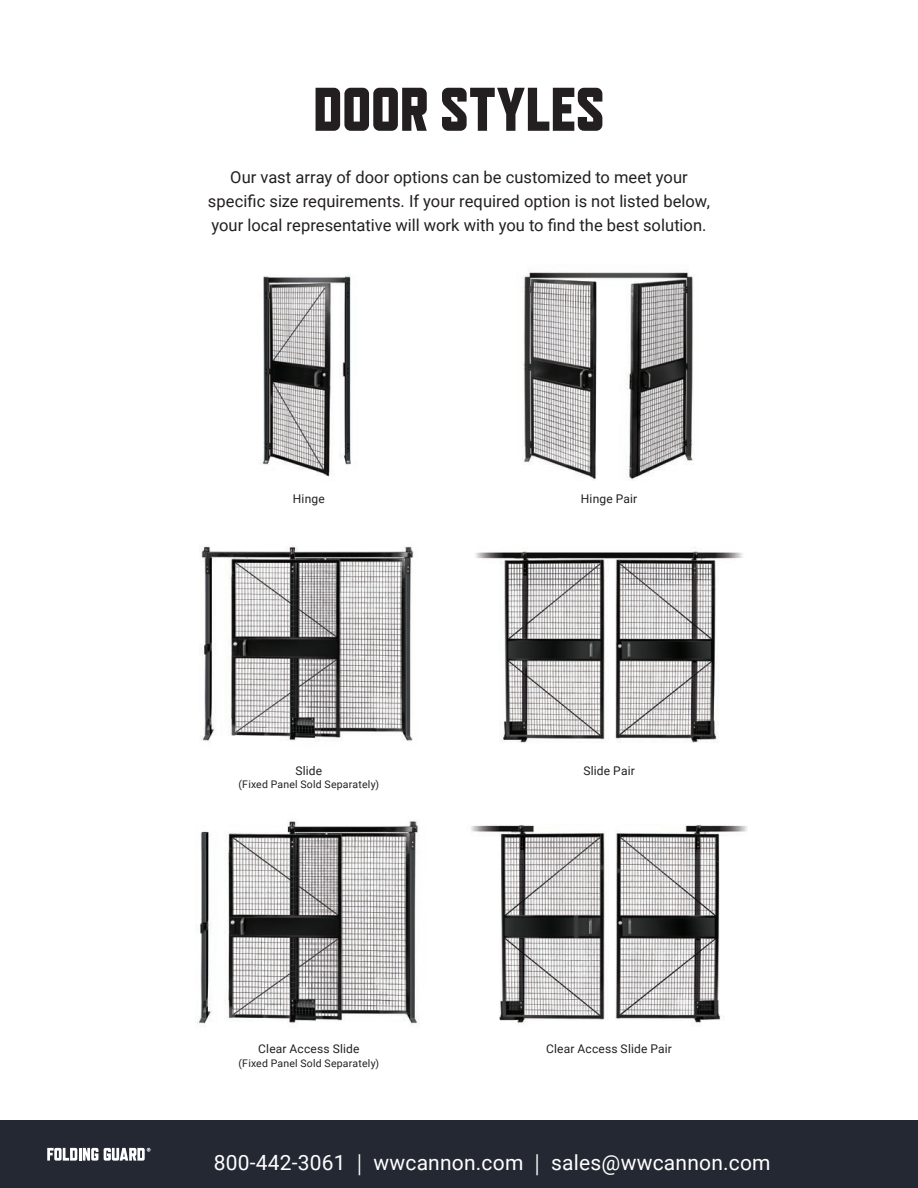
<style>
.page{position:relative;width:918px;height:1188px;background:#fff}
.page>*{position:absolute;margin:0;border:0;box-sizing:border-box;transform-origin:0 0}
.t1{font:800 61.5px "Refrigerator Deluxe";letter-spacing:.005em;color:#231f20}
.t2{font:21px "Roboto";letter-spacing:.01em;color:#fff}
.t3{font:16.5px/24px "Roboto";color:#231f20;text-align:center}
.t4{font:12px "Roboto";letter-spacing:.015em;color:#231f20}
.t5{font:10.5px "Roboto";letter-spacing:.02em;color:#231f20}
.s1{font-family:"Minion Pro"}
</style>
<div class="page">
<div style="left:0;top:1120px;width:918px;height:68px;background:#232833"></div>
<img style="left:197px;top:820px;width:223px;height:204px">
<img style="left:475px;top:551px;width:268px;height:192px">
<img style="left:471px;top:825px;width:277px;height:198px">
<img style="left:523px;top:270px;width:170px;height:211px">
<img style="left:200px;top:546px;width:214px;height:196px">
<img style="left:262px;top:275px;width:89px;height:202px">
<svg style="left:47px;top:1148px;width:51px;height:13px"></svg>
<svg style="left:104px;top:1148px;width:47px;height:13px"></svg>
<h1 class="t1" style="left:313px;top:73px;width:293px">DOOR STYLES</h1>
<p class="t3" style="left:208px;top:165px;width:504px">Our vast array of door options can be customized to meet your specific size requirements. If your required option is not listed below, your local representative will work with you to find the best solution.</p>
<p class="t4" style="left:293px;top:490px;width:33px">Hinge</p>
<p class="t4" style="left:581px;top:490px;width:58px">Hinge Pair</p>
<p class="t4" style="left:295px;top:762px;width:28px">Slide</p>
<p class="t5" style="left:238px;top:777px;width:142px">(Fixed Panel Sold Separately)</p>
<p class="t4" style="left:583px;top:762px;width:53px">Slide Pair</p>
<p class="t4" style="left:258px;top:1040px;width:103px">Clear Access Slide</p>
<p class="t4" style="left:546px;top:1040px;width:127px">Clear Access Slide Pair</p>
<p class="t5" style="left:238px;top:1055px;width:142px">(Fixed Panel Sold Separately)</p>
<p class="t2" style="left:214px;top:1148px;width:558px">800-442-3061 <span class="s1">|</span> wwcannon.com <span class="s1">|</span> sales@wwcannon.com</p>
</div>
